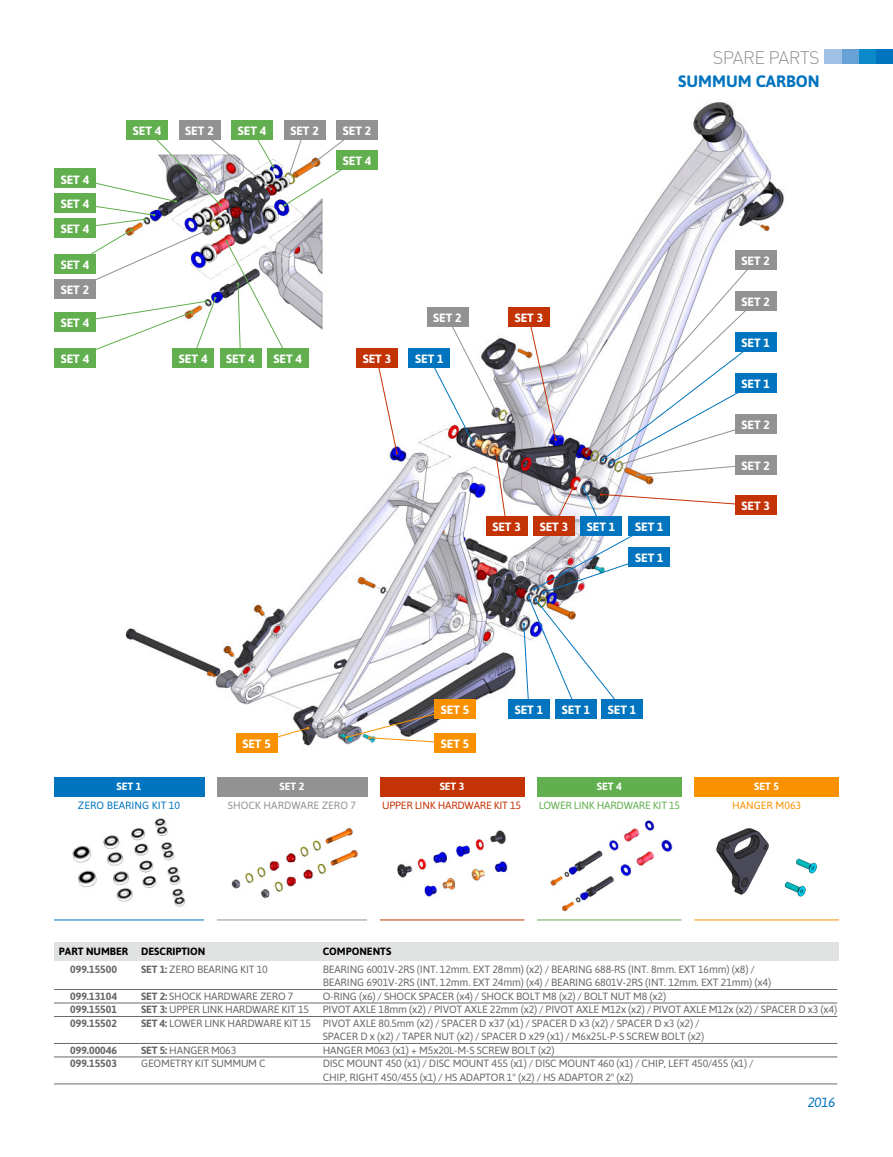
<style>
.page{position:relative;width:893px;height:1157px;background:#fff}
.page>*{position:absolute;margin:0;border:0;box-sizing:border-box;transform-origin:0 0}
.t1{font:300 18px "DIN";letter-spacing:-.03em;color:#919291}
.t2{font:700 16.5px "Asap";color:#0074be}
.t3{font:italic 13.5px "Asap";color:#0074be}
.t4{font:700 12px/24.9px "Asap";color:#fff}
.t5{font:10.5px/13.5px "Asap";letter-spacing:-.015em;color:#696968}
.t6{font:700 10.5px/13.5px "Asap";color:#696968;text-align:justify}
.t7{font:700 10.5px "Asap";color:#000}
.t8{font:10.5px "Asap";letter-spacing:-.02em;color:#c33305}
.t9{font:10.5px "Asap";letter-spacing:-.025em;color:#62af4f}
.t10{font:700 10.5px "Asap";color:#fff}
.t11{font:10.5px "Asap";color:#919291}
.t12{font:10.5px "Asap";color:#0074be}
.t13{font:10.5px "Asap";color:#f99100}
.s1{font-weight:700}
</style>
<div class="page">
<img style="left:125px;top:102px;width:659px;height:644px">
<div style="left:735px;top:332px;width:42px;height:20px;background:#0074be"></div>
<div style="left:735px;top:373px;width:42px;height:19px;background:#0074be"></div>
<div style="left:408px;top:348px;width:42px;height:19px;background:#0074be"></div>
<div style="left:555px;top:699px;width:42px;height:19px;background:#0074be"></div>
<div style="left:508px;top:699px;width:42px;height:19px;background:#0074be"></div>
<div style="left:601px;top:699px;width:42px;height:19px;background:#0074be"></div>
<div style="left:735px;top:414px;width:42px;height:19px;background:#919291"></div>
<div style="left:735px;top:291px;width:42px;height:20px;background:#919291"></div>
<div style="left:735px;top:250px;width:42px;height:20px;background:#919291"></div>
<div style="left:735px;top:455px;width:42px;height:19px;background:#919291"></div>
<svg style="left:585px;top:259px;width:172px;height:217px"></svg>
<div style="left:427px;top:307px;width:41px;height:19px;background:#919291"></div>
<svg style="left:428px;top:316px;width:69px;height:125px"></svg>
<div style="left:284px;top:120px;width:41px;height:19px;background:#919291"></div>
<div style="left:179px;top:120px;width:41px;height:19px;background:#919291"></div>
<div style="left:54px;top:279px;width:42px;height:20px;background:#919291"></div>
<div style="left:336px;top:120px;width:42px;height:19px;background:#919291"></div>
<div style="left:735px;top:495px;width:42px;height:20px;background:#c33305"></div>
<svg style="left:523px;top:485px;width:233px;height:224px"></svg>
<div style="left:356px;top:348px;width:42px;height:19px;background:#c33305"></div>
<svg style="left:376px;top:367px;width:22px;height:87px"></svg>
<div style="left:508px;top:307px;width:42px;height:19px;background:#c33305"></div>
<svg style="left:528px;top:316px;width:29px;height:125px"></svg>
<div style="left:486px;top:516px;width:42px;height:20px;background:#c33305"></div>
<svg style="left:494px;top:449px;width:13px;height:67px"></svg>
<div style="left:54px;top:348px;width:42px;height:19px;background:#62af4f"></div>
<div style="left:172px;top:348px;width:42px;height:19px;background:#62af4f"></div>
<div style="left:220px;top:348px;width:41px;height:19px;background:#62af4f"></div>
<div style="left:267px;top:348px;width:42px;height:19px;background:#62af4f"></div>
<div style="left:54px;top:312px;width:42px;height:20px;background:#62af4f"></div>
<div style="left:336px;top:150px;width:42px;height:20px;background:#62af4f"></div>
<div style="left:231px;top:120px;width:42px;height:19px;background:#62af4f"></div>
<div style="left:126px;top:120px;width:42px;height:19px;background:#62af4f"></div>
<div style="left:54px;top:254px;width:42px;height:19px;background:#62af4f"></div>
<div style="left:54px;top:218px;width:42px;height:20px;background:#62af4f"></div>
<div style="left:54px;top:169px;width:42px;height:19px;background:#62af4f"></div>
<div style="left:54px;top:193px;width:42px;height:20px;background:#62af4f"></div>
<svg style="left:74px;top:129px;width:284px;height:230px"></svg>
<div style="left:434px;top:733px;width:42px;height:20px;background:#f99100"></div>
<div style="left:434px;top:699px;width:42px;height:19px;background:#f99100"></div>
<svg style="left:345px;top:707px;width:111px;height:37px"></svg>
<div style="left:236px;top:733px;width:42px;height:20px;background:#f99100"></div>
<svg style="left:256px;top:726px;width:53px;height:18px"></svg>
<div style="left:217px;top:776px;width:150px;height:20px;background:#919291"></div>
<img style="left:231px;top:828px;width:128px;height:71px">
<hr style="left:217px;top:919px;width:150px;height:1px;background:#919291">
<div style="left:54px;top:942px;width:785px;height:18px;background:#e0e1e1"></div>
<hr style="left:54px;top:1002px;width:783px;height:1px;background:#696968">
<hr style="left:54px;top:1056px;width:783px;height:1px;background:#696968">
<hr style="left:54px;top:989px;width:783px;height:1px;background:#696968">
<hr style="left:54px;top:1043px;width:783px;height:1px;background:#696968">
<hr style="left:54px;top:1016px;width:783px;height:1px;background:#696968">
<hr style="left:54px;top:1083px;width:783px;height:1px;background:#696968">
<div style="left:54px;top:776px;width:150px;height:20px;background:#0074be"></div>
<hr style="left:54px;top:919px;width:150px;height:1px;background:#0074be">
<img style="left:72px;top:818px;width:114px;height:89px">
<hr style="left:380px;top:919px;width:144px;height:1px;background:#c33305">
<div style="left:380px;top:776px;width:144px;height:20px;background:#c33305"></div>
<img style="left:397px;top:830px;width:111px;height:68px">
<div style="left:537px;top:776px;width:145px;height:20px;background:#62af4f"></div>
<hr style="left:537px;top:919px;width:145px;height:1px;background:#62af4f">
<img style="left:550px;top:819px;width:123px;height:93px">
<div style="left:694px;top:776px;width:145px;height:20px;background:#f99100"></div>
<hr style="left:694px;top:919px;width:145px;height:1px;background:#f99100">
<img style="left:716px;top:828px;width:101px;height:69px">
<div style="left:876px;top:50px;width:17px;height:14px;background:#0074be"></div>
<div style="left:859px;top:50px;width:17px;height:14px;background:#0b89c9"></div>
<div style="left:842px;top:50px;width:17px;height:14px;background:#68a1d6"></div>
<div style="left:825px;top:50px;width:17px;height:14px;background:#a1c0e5"></div>
<p class="t4" style="left:61px;top:167px;width:30px">SET 4<br>SET 4</p>
<p class="t4" style="left:61px;top:216px;width:30px">SET 4</p>
<p class="t4" style="left:61px;top:252px;width:30px">SET 4</p>
<p class="t4" style="left:61px;top:277px;width:30px">SET 2</p>
<p class="t4" style="left:61px;top:310px;width:30px">SET 4</p>
<p class="t4" style="left:133px;top:118px;width:30px">SET 4</p>
<p class="t4" style="left:238px;top:118px;width:30px">SET 4</p>
<p class="t4" style="left:185px;top:118px;width:30px">SET 2</p>
<p class="t4" style="left:290px;top:118px;width:30px">SET 2</p>
<p class="t4" style="left:61px;top:346px;width:30px">SET 4</p>
<p class="t4" style="left:179px;top:346px;width:30px">SET 4</p>
<p class="t4" style="left:226px;top:346px;width:30px">SET 4</p>
<p class="t4" style="left:274px;top:346px;width:30px">SET 4</p>
<p class="t4" style="left:343px;top:118px;width:30px">SET 2</p>
<p class="t4" style="left:343px;top:148px;width:30px">SET 4</p>
<p class="t4" style="left:363px;top:346px;width:30px">SET 3</p>
<p class="t4" style="left:433px;top:305px;width:30px">SET 2</p>
<p class="t4" style="left:415px;top:346px;width:30px">SET 1</p>
<h1 class="t1" style="left:713px;top:47px;width:109px">SPARE PARTS</h1>
<h2 class="t2" style="left:678px;top:71px;width:143px">SUMMUM CARBON</h2>
<p class="t4" style="left:515px;top:305px;width:30px">SET 3</p>
<p class="t4" style="left:492px;top:514px;width:30px">SET 3</p>
<p class="t4" style="left:540px;top:514px;width:30px">SET 3</p>
<p class="t4" style="left:587px;top:514px;width:30px">SET 1</p>
<p class="t4" style="left:635px;top:514px;width:30px">SET 1</p>
<p class="t4" style="left:635px;top:545px;width:30px">SET 1</p>
<p class="t4" style="left:742px;top:248px;width:30px">SET 2</p>
<p class="t4" style="left:742px;top:289px;width:30px">SET 2</p>
<p class="t4" style="left:742px;top:330px;width:30px">SET 1</p>
<p class="t4" style="left:742px;top:371px;width:30px">SET 1</p>
<p class="t4" style="left:742px;top:412px;width:30px">SET 2</p>
<p class="t4" style="left:742px;top:453px;width:30px">SET 2</p>
<p class="t4" style="left:742px;top:493px;width:30px">SET 3</p>
<p class="t4" style="left:242px;top:731px;width:30px">SET 5</p>
<p class="t4" style="left:441px;top:697px;width:30px">SET 5</p>
<p class="t4" style="left:441px;top:731px;width:30px">SET 5</p>
<p class="t4" style="left:515px;top:697px;width:30px">SET 1</p>
<p class="t4" style="left:562px;top:697px;width:30px">SET 1</p>
<p class="t4" style="left:608px;top:697px;width:30px">SET 1</p>
<p class="t10" style="left:117px;top:780px;width:26px">SET 1</p>
<p class="t12" style="left:78px;top:799px;width:104px">ZERO BEARING KIT 10</p>
<p class="t8" style="left:382px;top:799px;width:140px">UPPER LINK HARDWARE KIT 15</p>
<p class="t10" style="left:280px;top:780px;width:26px">SET 2</p>
<p class="t11" style="left:228px;top:799px;width:130px">SHOCK HARDWARE ZERO 7</p>
<p class="t10" style="left:440px;top:780px;width:26px">SET 3</p>
<p class="t10" style="left:597px;top:780px;width:26px">SET 4</p>
<p class="t9" style="left:539px;top:799px;width:143px">LOWER LINK HARDWARE KIT 15</p>
<p class="t13" style="left:732px;top:799px;width:71px">HANGER M063</p>
<p class="t10" style="left:754px;top:780px;width:26px">SET 5</p>
<p class="t7" style="left:59px;top:945px;width:148px">PART NUMBER DESCRIPTION</p>
<p class="t7" style="left:323px;top:945px;width:70px">COMPONENTS</p>
<p class="t6" style="left:70px;top:962px;width:49px">099.15500</p>
<p class="t6" style="left:70px;top:989px;width:49px">099.13104<br>099.15501<br>099.15502</p>
<p class="t6" style="left:70px;top:1043px;width:49px">099.00046<br>099.15503</p>
<p class="t5" style="left:323px;top:962px;width:516px">BEARING 6001V-2RS (INT. 12mm. EXT 28mm) (x2) / BEARING 688-RS (INT. 8mm. EXT 16mm) (x8) /<br>BEARING 6901V-2RS (INT. 12mm. EXT 24mm) (x4) / BEARING 6801V-2RS (INT. 12mm. EXT 21mm) (x4)<br>O-RING (x6) / SHOCK SPACER (x4) / SHOCK BOLT M8 (x2) / BOLT NUT M8 (x2)<br>PIVOT AXLE 18mm (x2) / PIVOT AXLE 22mm (x2) / PIVOT AXLE M12x (x2) / PIVOT AXLE M12x (x2) / SPACER D x3 (x4)<br>PIVOT AXLE 80.5mm (x2) / SPACER D x37 (x1) / SPACER D x3 (x2) / SPACER D x3 (x2) /<br>SPACER D x (x2) / TAPER NUT (x2) / SPACER D x29 (x1) / M6x25L-P-S SCREW BOLT (x2)<br>HANGER M063 (x1) + M5x20L-M-S SCREW BOLT (x2)<br>DISC MOUNT 450 (x1) / DISC MOUNT 455 (x1) / DISC MOUNT 460 (x1) / CHIP, LEFT 450/455 (x1) /<br>CHIP, RIGHT 450/455 (x1) / HS ADAPTOR 1° (x2) / HS ADAPTOR 2° (x2)</p>
<p class="t5" style="left:141px;top:962px;width:128px"><span class="s1">SET 1:</span> ZERO BEARING KIT 10</p>
<p class="t5" style="left:141px;top:989px;width:171px"><span class="s1">SET 2:</span> SHOCK HARDWARE ZERO 7<br><span class="s1">SET 3:</span> UPPER LINK HARDWARE KIT 15<br><span class="s1">SET 4:</span> LOWER LINK HARDWARE KIT 15</p>
<p class="t5" style="left:141px;top:1043px;width:126px"><span class="s1">SET 5:</span> HANGER M063<br>GEOMETRY KIT SUMMUM C</p>
<p class="t3" style="left:808px;top:1094px;width:29px">2016</p>
</div>
